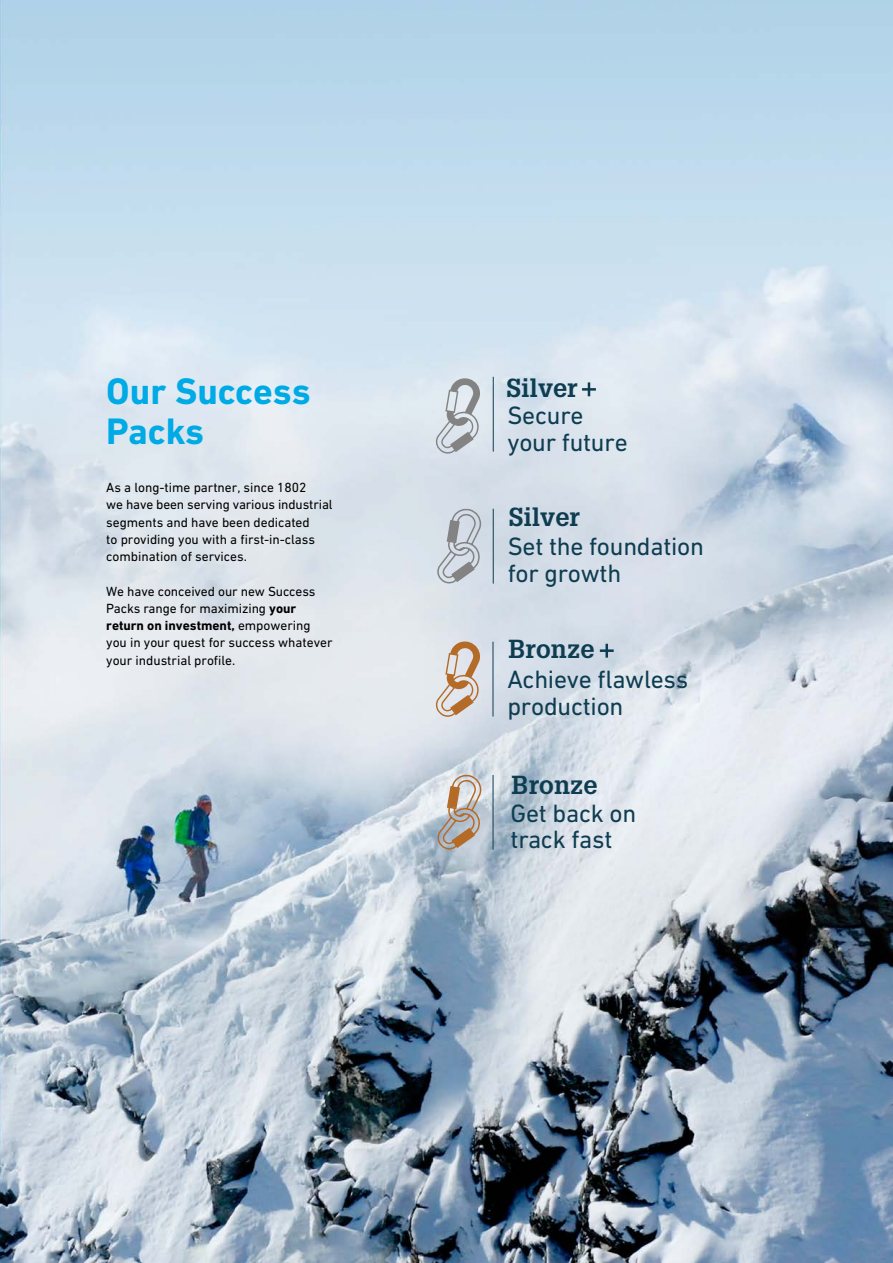
<style>
.page{position:relative;width:893px;height:1263px;background:#fff}
.page>*{position:absolute;margin:0;border:0;box-sizing:border-box;transform-origin:0 0}
.t1{font:700 37.5px/40.5px "DIN Next W1 G";color:#00aae5}
.t2{font:25.5px/26.5px "DIN Next W1 G";letter-spacing:-.01em;color:#0e3d51}
.t3{font:700 25.5px "Glypha LT Pro";color:#0e3d51}
.t4{font:13.5px/17.2px "DIN Next W1 G";color:#000}
.s1{font-weight:700}
</style>
<div class="page">
<img style="left:0;top:0;width:893px;height:1263px">
<hr style="left:493px;top:377px;width:1px;height:75px;background:#0e3d51">
<hr style="left:493px;top:509px;width:1px;height:75px;background:#0e3d51">
<hr style="left:493px;top:642px;width:1px;height:74px;background:#0e3d51">
<hr style="left:493px;top:775px;width:1px;height:75px;background:#0e3d51">
<svg style="left:435px;top:377px;width:45px;height:77px;background:#c3c9cf"></svg>
<svg style="left:435px;top:640px;width:45px;height:77px;background:#d3c0b1"></svg>
<svg style="left:435px;top:774px;width:47px;height:77px;background:#c2b8b0"></svg>
<svg style="left:435px;top:508px;width:47px;height:77px;background:#c1c7cf"></svg>
<svg style="left:582px;top:382px;width:14px;height:14px"></svg>
<svg style="left:600px;top:644px;width:14px;height:14px"></svg>
<h1 class="t1" style="left:106px;top:371px;width:206px">Our Success<br>Packs</h1>
<p class="t4" style="left:106px;top:479px;width:228px">As a long-time partner, since 1802<br>we have been serving various industrial segments and have been dedicated<br>to providing you with a first-in-class combination of services.</p>
<p class="t4" style="left:106px;top:582px;width:228px">We have conceived our new Success<br>Packs range for maximizing <span class="s1">your return on investment,</span> empowering you in your quest for success whatever your industrial profile.</p>
<h2 class="t3" style="left:506px;top:372px;width:73px">Silver</h2>
<h2 class="t2" style="left:507px;top:402px;width:122px">Secure your future</h2>
<h2 class="t3" style="left:509px;top:501px;width:73px">Silver</h2>
<h2 class="t2" style="left:508px;top:533px;width:198px">Set the foundation for growth</h2>
<h2 class="t3" style="left:508px;top:633px;width:88px">Bronze</h2>
<h2 class="t2" style="left:507px;top:666px;width:182px">Achieve flawless production</h2>
<h2 class="t3" style="left:512px;top:769px;width:88px">Bronze</h2>
<h2 class="t2" style="left:511px;top:799px;width:127px">Get back on track fast</h2>
</div>
